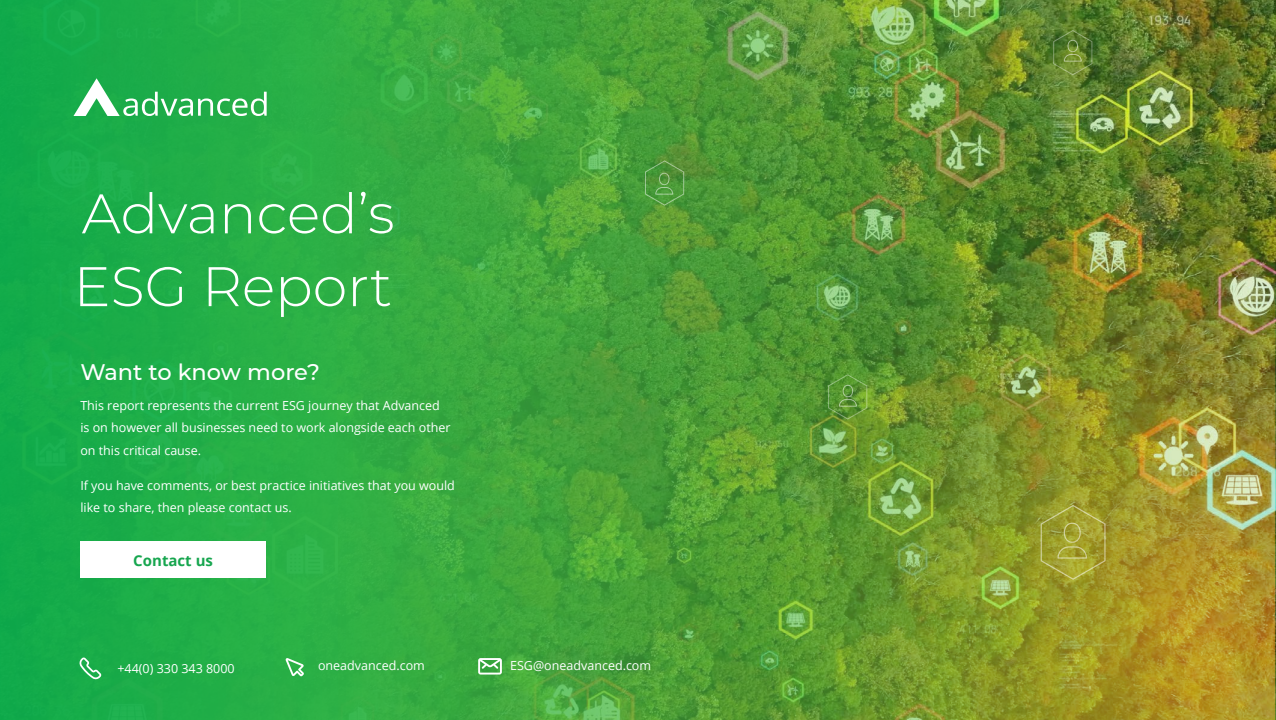
<style>
.page{position:relative;width:1276px;height:720px;background:#fff}
.page>*{position:absolute;margin:0;border:0;box-sizing:border-box;transform-origin:0 0}
.t1{font:300 55.62px/72.8px "Montserrat";color:#fff}
.t2{font:500 22.5px "Montserrat";letter-spacing:-.005em;color:#fff}
.t3{font:700 15px "Open Sans";color:#17a64f}
.t4{font:12.5px/22.5px "Open Sans";color:#fff}
</style>
<div class="page">
<img style="left:0;top:0;width:1276px;height:719px">
<svg style="left:73px;top:78px;width:194px;height:38px"></svg>
<div style="left:80px;top:541px;width:186px;height:37px;background:#fff"></div>
<svg style="left:79px;top:657px;width:22px;height:22px"></svg>
<svg style="left:478px;top:657px;width:24px;height:17px"></svg>
<svg style="left:285px;top:657px;width:19px;height:19px"></svg>
<svg style="left:1039px;top:504px;width:67px;height:76px;background:#a3a135"></svg>
<svg style="left:827px;top:374px;width:40px;height:45px;background:#609937"></svg>
<svg style="left:1052px;top:30px;width:40px;height:46px;background:#638433"></svg>
<svg style="left:644px;top:160px;width:40px;height:46px;background:#549b41"></svg>
<h1 class="t1" style="left:73px;top:175px;width:322px">Advanced’s<br>ESG Report</h1>
<h2 class="t2" style="left:80px;top:356px;width:241px">Want to know more?</h2>
<p class="t4" style="left:80px;top:393px;width:372px">This report represents the current ESG journey that Advanced is on however all businesses need to work alongside each other on this critical cause.</p>
<p class="t4" style="left:80px;top:473px;width:376px">If you have comments, or best practice initiatives that you would like to share, then please contact us.</p>
<p class="t3" style="left:133px;top:549px;width:81px">Contact us</p>
<p class="t4" style="left:117px;top:656px;width:119px">+44(0) 330 343 8000</p>
<p class="t4" style="left:318px;top:653px;width:108px">oneadvanced.com</p>
<p class="t4" style="left:510px;top:653px;width:142px">ESG@oneadvanced.com</p>
</div>
